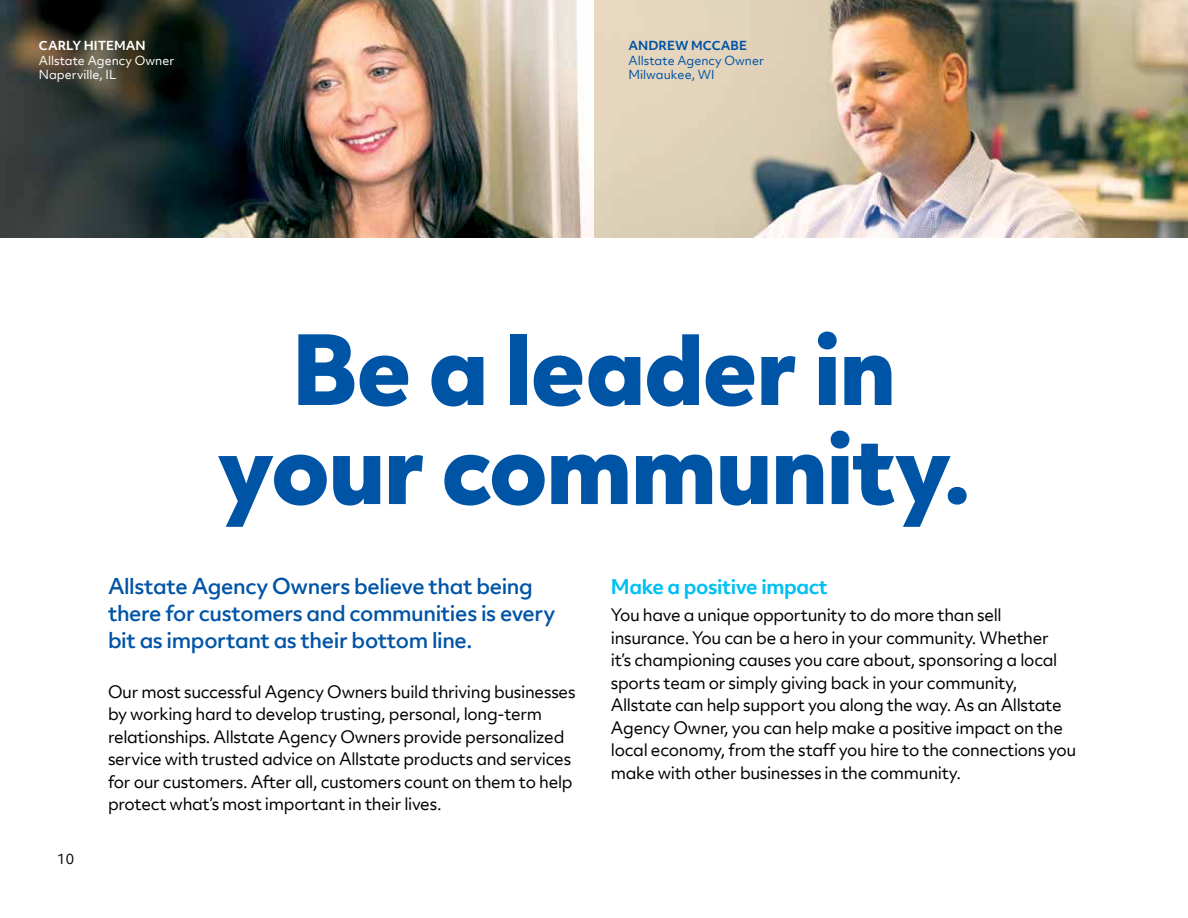
<style>
.page{position:relative;width:1188px;height:918px;background:#fff}
.page>*{position:absolute;margin:0;border:0;box-sizing:border-box;transform-origin:0 0}
.t1{font:800 93px/99px "Allstate Objektiv";letter-spacing:-.02em;color:#0054a6;text-align:center}
.t2{font:500 21px/27px "Allstate Objektiv";letter-spacing:-.02em;color:#0054a6}
.t3{font:700 19.5px "Allstate Objektiv";letter-spacing:-.02em;color:#00c0f3}
.t4{font:16.5px/22.5px "Allstate Objektiv";letter-spacing:-.02em;color:#000}
.t5{font:13.5px "Allstate Objektiv";color:#000}
.t6{font:12px/14.4px "Allstate Objektiv";color:#fff}
.t7{font:12px/14.4px "Allstate Objektiv";color:#0054a6}
.t8{font:700 12px "Allstate Objektiv";color:#0054a6}
.t9{font:700 12px "Allstate Objektiv";color:#fff}
</style>
<div class="page">
<img style="left:0;top:0;width:586px;height:238px">
<img style="left:594px;top:0;width:594px;height:238px">
<p class="t9" style="left:39px;top:37px;width:108px">CARLY HITEMAN</p>
<p class="t6" style="left:39px;top:53px;width:137px">Allstate Agency Owner<br>Naperville, IL</p>
<p class="t8" style="left:629px;top:37px;width:120px">ANDREW MCCABE</p>
<p class="t7" style="left:629px;top:53px;width:137px">Allstate Agency Owner<br>Milwaukee, WI</p>
<h1 class="t1" style="left:217px;top:318px;width:756px">Be a leader in your community.</h1>
<p class="t5" style="left:57px;top:850px;width:18px">10</p>
<p class="t2" style="left:108px;top:572px;width:449px">Allstate Agency Owners believe that being there for customers and communities is every bit as important as their bottom line.</p>
<p class="t4" style="left:108px;top:680px;width:469px">Our most successful Agency Owners build thriving businesses by working hard to develop trusting, personal, long-term relationships. Allstate Agency Owners provide personalized service with trusted advice on Allstate products and services for our customers. After all, customers count on them to help protect what’s most important in their lives.</p>
<p class="t3" style="left:611px;top:573px;width:219px">Make a positive impact</p>
<p class="t4" style="left:611px;top:603px;width:467px">You have a unique opportunity to do more than sell insurance. You can be a hero in your community. Whether<br>it’s championing causes you care about, sponsoring a local sports team or simply giving back in your community, Allstate can help support you along the way. As an Allstate Agency Owner, you can help make a positive impact on the local economy, from the staff you hire to the connections you make with other businesses in the community.</p>
</div>
